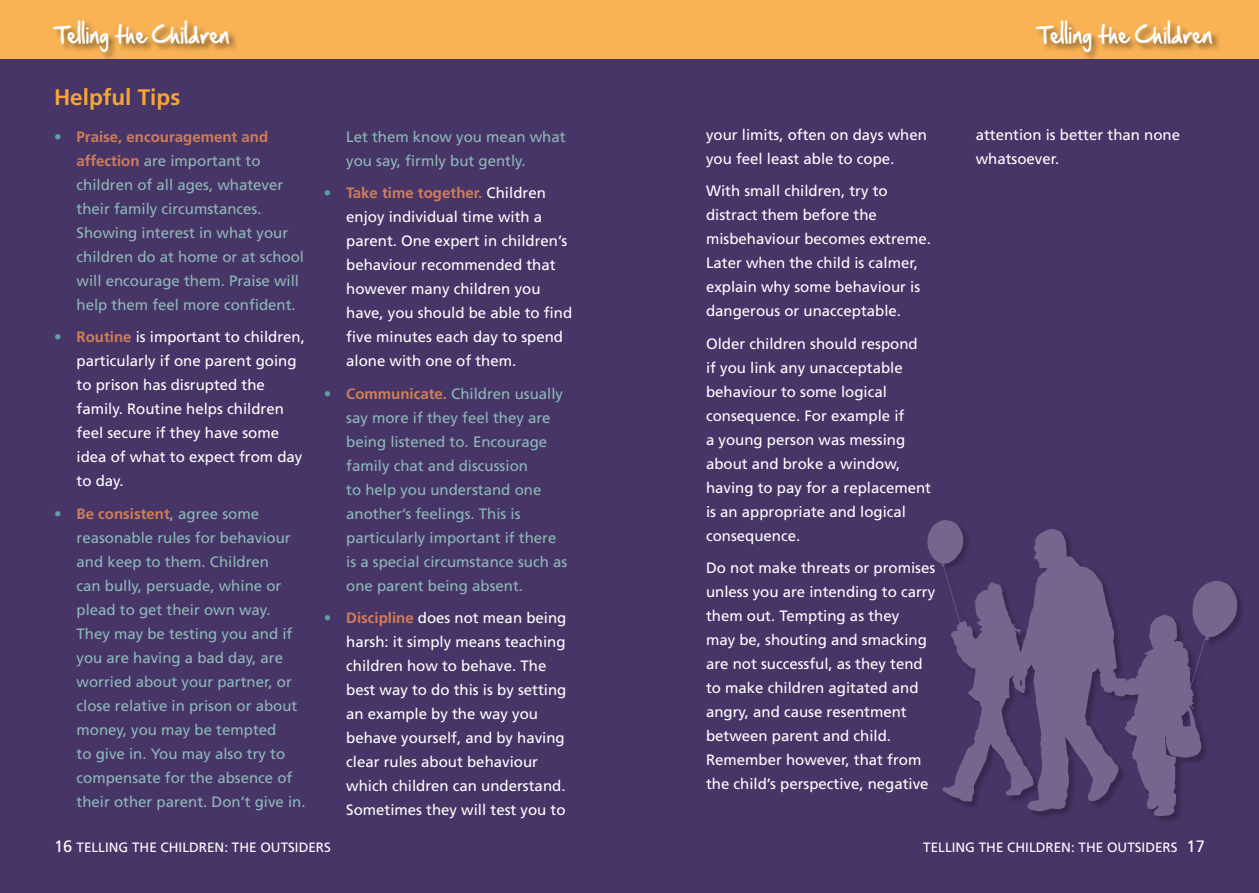
<style>
.page{position:relative;width:1259px;height:893px;background:#fff}
.page>*{position:absolute;margin:0;border:0;box-sizing:border-box;transform-origin:0 0}
.t1{font:700 22.5px "Frutiger";color:#f7a532}
.t2{font:21px "Hand Of Sean";letter-spacing:.025em;color:#fff;scale:.9 1}
.t3{font:15px/24px "Frutiger";color:#fff}
.t4{font:15px/24px "Frutiger";color:#8cb9b8}
.t5{font:13.5px "Frutiger";color:#fff}
.s1{color:#5ea3a2}
.s2{font-weight:700;color:#d07e55}
.s3{font-size:16.5px}
</style>
<div class="page">
<div style="left:0;top:47px;width:1259px;height:846px;background:#483567"></div>
<div style="left:0;top:0;width:1259px;height:58px;background:#f9b355"></div>
<div style="left:53px;top:19px;width:186px;height:43px;background:#000;opacity:.44"></div>
<div style="left:1035px;top:19px;width:186px;height:43px;background:#000;opacity:.44"></div>
<svg style="left:927px;top:520px;width:310px;height:296px"></svg>
<h2 class="t2" style="left:54px;top:16px;width:196px">Telling the Children</h2>
<h2 class="t2" style="left:1037px;top:16px;width:196px">Telling the Children</h2>
<h1 class="t1" style="left:54px;top:84px;width:128px">Helpful Tips</h1>
<p class="t4" style="left:76px;top:124px;width:229px;text-indent:-22px"><span class="s1">•</span> <span class="s2">Praise, encouragement and affection</span> are important to children of all ages, whatever their family circumstances.<br>Showing interest in what your children do at home or at school will encourage them. Praise will help them feel more confident.</p>
<p class="t3" style="left:76px;top:325px;width:230px;text-indent:-22px"><span class="s1">•</span> <span class="s2">Routine</span> is important to children, particularly if one parent going to prison has disrupted the family. Routine helps children feel secure if they have some idea of what to expect from day to day.</p>
<p class="t4" style="left:76px;top:501px;width:230px;text-indent:-22px"><span class="s1">•</span> <span class="s2">Be consistent</span>, agree some reasonable rules for behaviour and keep to them. Children<br>can bully, persuade, whine or plead to get their own way.<br>They may be testing you and if you are having a bad day, are worried about your partner, or close relative in prison or about money, you may be tempted<br>to give in. You may also try to compensate for the absence of their other parent. Don’t give in.</p>
<p class="t4" style="left:346px;top:124px;width:221px">Let them know you mean what you say, firmly but gently.</p>
<p class="t3" style="left:346px;top:181px;width:227px;text-indent:-22px"><span class="s1">•</span> <span class="s2">Take time together.</span> Children enjoy individual time with a parent. One expert in children’s behaviour recommended that however many children you have, you should be able to find five minutes each day to spend alone with one of them.</p>
<p class="t4" style="left:346px;top:381px;width:222px;text-indent:-22px"><span class="s1">•</span> <span class="s2">Communicate.</span> Children usually say more if they feel they are being listened to. Encourage family chat and discussion<br>to help you understand one another’s feelings. This is particularly important if there is a special circumstance such as one parent being absent.</p>
<p class="t3" style="left:346px;top:606px;width:222px;text-indent:-22px"><span class="s1">•</span> <span class="s2">Discipline</span> does not mean being harsh: it simply means teaching children how to behave. The best way to do this is by setting an example by the way you behave yourself, and by having clear rules about behaviour which children can understand.<br>Sometimes they will test you to</p>
<p class="t3" style="left:706px;top:123px;width:222px">your limits, often on days when you feel least able to cope.</p>
<p class="t3" style="left:706px;top:179px;width:227px">With small children, try to distract them before the misbehaviour becomes extreme.<br>Later when the child is calmer, explain why some behaviour is dangerous or unacceptable.</p>
<p class="t3" style="left:706px;top:332px;width:227px">Older children should respond if you link any unacceptable behaviour to some logical consequence. For example if<br>a young person was messing about and broke a window, having to pay for a replacement is an appropriate and logical consequence.</p>
<p class="t3" style="left:706px;top:556px;width:231px">Do not make threats or promises unless you are intending to carry them out. Tempting as they<br>may be, shouting and smacking are not successful, as they tend to make children agitated and angry, and cause resentment between parent and child.<br>Remember however, that from the child’s perspective, negative</p>
<p class="t3" style="left:975px;top:123px;width:206px">attention is better than none whatsoever.</p>
<p class="t5" style="left:54px;top:840px;width:278px"><span class="s3">16</span> TELLING THE CHILDREN: THE OUTSIDERS</p>
<p class="t5" style="left:923px;top:840px;width:283px">TELLING THE CHILDREN: THE OUTSIDERS <span class="s3">17</span></p>
</div>
